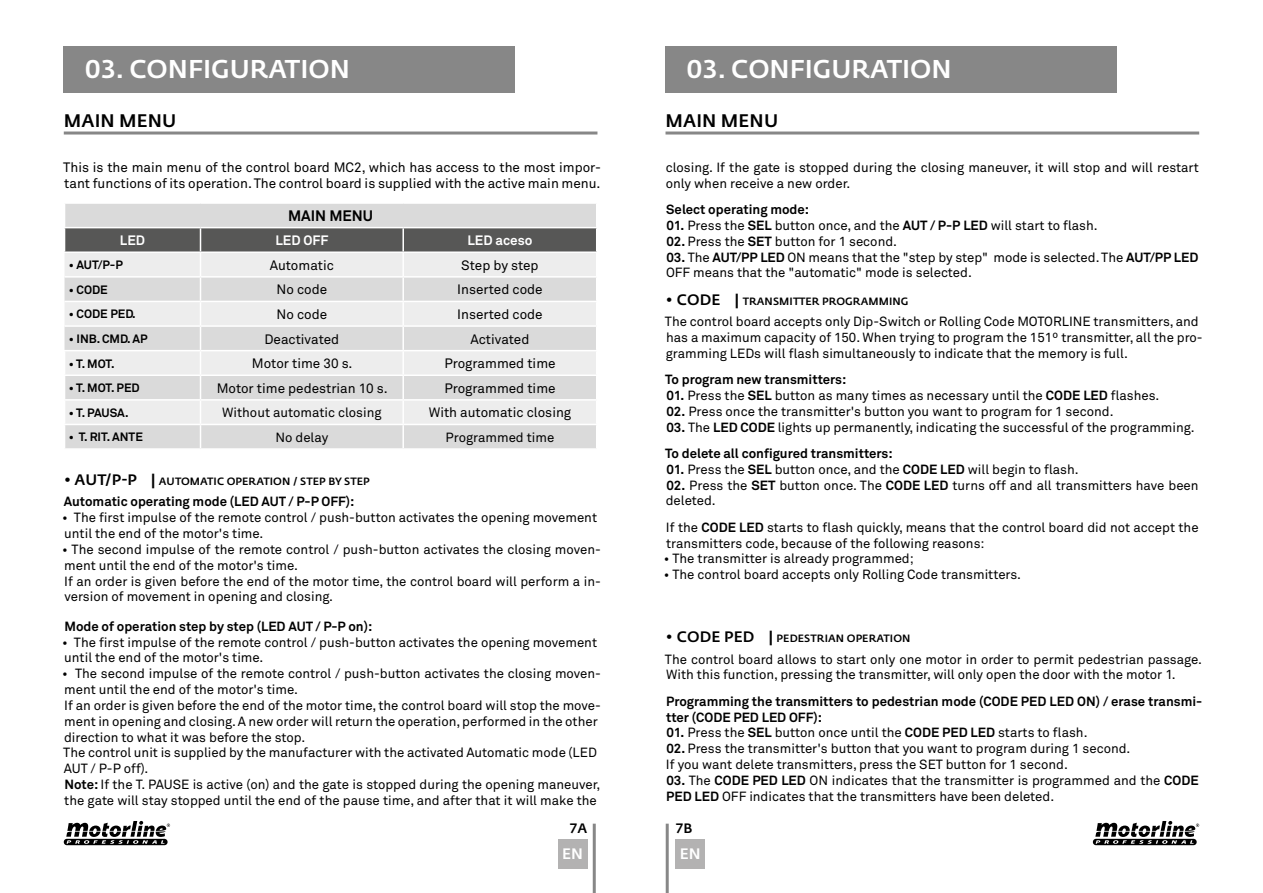
<style>
.page{position:relative;width:1263px;height:893px;background:#fff}
.page>*{position:absolute;margin:0;border:0;box-sizing:border-box;transform-origin:0 0}
.t1{font:500 25.5px "Fedra Sans Std";color:#fff}
.t2{font:500 18px "Fedra Sans Std";letter-spacing:.01em;color:#000}
.t3{font:700 15px "Akkurat Pro";color:#000}
.t4{font:500 15px "Fedra Sans Std";color:#fff}
.t5{font:13.5px/16.2px "Akkurat Pro";color:#000}
.t6{font:700 13.5px "Akkurat Pro";color:#fff}
.t7{font:500 13.5px "Fedra Sans Std";color:#000}
.t8{font:13.2px/15.9px "Akkurat Pro";color:#000}
.t9{font:700 13.2px/15.9px "Akkurat Pro";color:#000}
.t10{font:700 12px "Akkurat Pro";color:#000}
.t11{font:500 10.5px "Fedra Sans Std";letter-spacing:.01em;color:#000}
.s1{font-size:15px}
.s2{font-weight:700}
</style>
<div class="page">
<div style="left:665px;top:47px;width:452px;height:46px;background:#878787"></div>
<div style="left:64px;top:47px;width:451px;height:46px;background:#878787"></div>
<hr style="left:665px;top:132px;width:534px;height:3px;background:#878787">
<hr style="left:64px;top:132px;width:533px;height:3px;background:#878787">
<hr style="left:593px;top:824px;width:3px;height:69px;background:#878787">
<hr style="left:666px;top:824px;width:3px;height:69px;background:#878787">
<div style="left:675px;top:839px;width:30px;height:30px;background:#b3b2b2"></div>
<div style="left:558px;top:839px;width:29px;height:30px;background:#b3b2b2"></div>
<svg style="left:64px;top:204px;width:533px;height:244px;background:#d7d7d7"></svg>
<svg style="left:1093px;top:821px;width:106px;height:24px"></svg>
<svg style="left:64px;top:821px;width:106px;height:24px"></svg>
<h1 class="t1" style="left:85px;top:53px;width:266px">03. CONFIGURATION</h1>
<h1 class="t1" style="left:687px;top:53px;width:266px">03. CONFIGURATION</h1>
<h2 class="t2" style="left:64px;top:110px;width:114px">MAIN MENU</h2>
<h2 class="t2" style="left:666px;top:110px;width:114px">MAIN MENU</h2>
<p class="t5" style="left:63px;top:160px;width:539px">This is the main menu of the control board MC2, which has access to the most impor&shy;tant functions of its operation. The control board is supplied with the active main menu.</p>
<p class="t3" style="left:288px;top:207px;width:87px">MAIN MENU</p>
<p class="t6" style="left:120px;top:232px;width:27px">LED</p>
<p class="t6" style="left:275px;top:232px;width:54px">LED OFF</p>
<p class="t6" style="left:467px;top:232px;width:66px">LED aceso</p>
<p class="t10" style="left:69px;top:258px;width:56px">• AUT/P-P</p>
<p class="t5" style="left:270px;top:257px;width:66px">Automatic</p>
<p class="t5" style="left:461px;top:257px;width:79px">Step by step</p>
<p class="t10" style="left:69px;top:282px;width:41px">• CODE</p>
<p class="t5" style="left:276px;top:282px;width:52px">No code</p>
<p class="t5" style="left:457px;top:282px;width:87px">Inserted code</p>
<p class="t10" style="left:69px;top:307px;width:69px">• CODE PED.</p>
<p class="t5" style="left:276px;top:307px;width:52px">No code</p>
<p class="t5" style="left:457px;top:307px;width:87px">Inserted code</p>
<p class="t10" style="left:69px;top:331px;width:80px">• INB. CMD. AP</p>
<p class="t5" style="left:264px;top:331px;width:76px">Deactivated</p>
<p class="t5" style="left:470px;top:331px;width:60px">Activated</p>
<p class="t10" style="left:69px;top:356px;width:47px">• T. MOT.</p>
<p class="t5" style="left:252px;top:356px;width:102px">Motor time 30 s.</p>
<p class="t5" style="left:444px;top:356px;width:113px">Programmed time</p>
<p class="t10" style="left:69px;top:381px;width:72px">• T. MOT. PED</p>
<p class="t5" style="left:217px;top:380px;width:172px">Motor time pedestrian 10 s.</p>
<p class="t5" style="left:444px;top:380px;width:113px">Programmed time</p>
<p class="t10" style="left:69px;top:405px;width:61px">• T. PAUSA.</p>
<p class="t8" style="left:222px;top:405px;width:161px">Without automatic closing</p>
<p class="t5" style="left:429px;top:405px;width:144px">With automatic closing</p>
<p class="t10" style="left:69px;top:430px;width:76px">• T. RIT. ANTE</p>
<p class="t8" style="left:275px;top:430px;width:54px">No delay</p>
<p class="t8" style="left:446px;top:430px;width:110px">Programmed time</p>
<p class="t11" style="left:64px;top:475px;width:307px"><span class="s1">• AUT/P-P |</span> AUTOMATIC OPERATION / STEP BY STEP</p>
<p class="t9" style="left:64px;top:494px;width:292px">Automatic operating mode (LED AUT / P-P OFF):</p>
<p class="t8" style="left:62px;top:510px;width:536px">• The first impulse of the remote control / push-button activates the opening movement until the end of the motor's time.</p>
<p class="t8" style="left:62px;top:542px;width:540px">• The second impulse of the remote control / push-button activates the closing moven&shy;ment until the end of the motor's time.<br>If an order is given before the end of the motor time, the control board will perform a in&shy;version of movement in opening and closing.</p>
<p class="t9" style="left:64px;top:618px;width:309px">Mode of operation step by step (LED AUT / P-P on):</p>
<p class="t8" style="left:62px;top:634px;width:536px">• The first impulse of the remote control / push-button activates the opening movement until the end of the motor's time.</p>
<p class="t8" style="left:62px;top:666px;width:540px">• The second impulse of the remote control / push-button activates the closing moven&shy;ment until the end of the motor's time.<br>If an order is given before the end of the motor time, the control board will stop the move&shy;ment in opening and closing. A new order will return the operation, performed in the other direction to what it was before the stop.<br>The control unit is supplied by the manufacturer with the activated Automatic mode (LED AUT / P-P off).<br><span class="s2">Note:</span> If the T. PAUSE is active (on) and the gate is stopped during the opening maneuver, the gate will stay stopped until the end of the pause time, and after that it will make the</p>
<p class="t8" style="left:666px;top:160px;width:535px">closing. If the gate is stopped during the closing maneuver, it will stop and will restart only when receive a new order.</p>
<p class="t9" style="left:666px;top:202px;width:144px">Select operating mode:</p>
<p class="t8" style="left:666px;top:218px;width:433px"><span class="s2">01.</span> Press the <span class="s2">SEL</span> button once, and the <span class="s2">AUT / P-P LED</span> will start to flash.</p>
<p class="t8" style="left:666px;top:234px;width:232px"><span class="s2">02.</span> Press the <span class="s2">SET</span> button for 1 second.</p>
<p class="t8" style="left:666px;top:249px;width:534px"><span class="s2">03.</span> The <span class="s2">AUT/PP LED</span> ON means that the "step by step" mode is selected. The <span class="s2">AUT/PP LED<br></span>OFF means that the "automatic" mode is selected.</p>
<p class="t11" style="left:666px;top:294px;width:244px"><span class="s1">• CODE |</span> TRANSMITTER PROGRAMMING</p>
<p class="t8" style="left:665px;top:314px;width:539px">The control board accepts only Dip-Switch or Rolling Code MOTORLINE transmitters, and has a maximum capacity of 150. When trying to program the 151º transmitter, all the pro&shy;gramming LEDs will flash simultaneously to indicate that the memory is full.</p>
<p class="t9" style="left:665px;top:372px;width:183px">To program new transmitters:</p>
<p class="t8" style="left:666px;top:388px;width:494px"><span class="s2">01.</span> Press the <span class="s2">SEL</span> button as many times as necessary until the <span class="s2">CODE LED</span> flashes.</p>
<p class="t8" style="left:666px;top:403px;width:449px"><span class="s2">02.</span> Press once the transmitter's button you want to program for 1 second.</p>
<p class="t8" style="left:665px;top:414px;width:531px;line-height:26.4px"><span class="s2">03.</span> The <span class="s2">LED CODE</span> lights up permanently, indicating the successful of the programming.<br><span class="s2">To delete all configured transmitters:</span></p>
<p class="t8" style="left:666px;top:461px;width:414px"><span class="s2">01.</span> Press the <span class="s2">SEL</span> button once, and the <span class="s2">CODE LED</span> will begin to flash.</p>
<p class="t8" style="left:666px;top:477px;width:534px"><span class="s2">02.</span> Press the <span class="s2">SET</span> button once. The <span class="s2">CODE LED</span> turns off and all transmitters have been deleted.</p>
<p class="t8" style="left:666px;top:520px;width:534px">If the <span class="s2">CODE LED</span> starts to flash quickly, means that the control board did not accept the transmitters code, because of the following reasons:</p>
<p class="t8" style="left:664px;top:551px;width:251px">• The transmitter is already programmed;</p>
<p class="t8" style="left:664px;top:567px;width:359px">• The control board accepts only Rolling Code transmitters.</p>
<p class="t11" style="left:666px;top:632px;width:246px"><span class="s1">• CODE PED |</span> PEDESTRIAN OPERATION</p>
<p class="t8" style="left:665px;top:651px;width:539px">The control board allows to start only one motor in order to permit pedestrian passage.<br>With this function, pressing the transmitter, will only open the door with the motor 1.</p>
<p class="t9" style="left:666px;top:693px;width:538px">Programming the transmitters to pedestrian mode (CODE PED LED ON) / erase transmi&shy;tter (CODE PED LED OFF):</p>
<p class="t8" style="left:666px;top:725px;width:423px"><span class="s2">01.</span> Press the <span class="s2">SEL</span> button once until the <span class="s2">CODE PED LED</span> starts to flash.</p>
<p class="t8" style="left:666px;top:741px;width:466px"><span class="s2">02.</span> Press the transmitter's button that you want to program during 1 second.<br>If you want delete transmitters, press the SET button for 1 second.</p>
<p class="t8" style="left:666px;top:773px;width:534px"><span class="s2">03.</span> The <span class="s2">CODE PED LED</span> ON indicates that the transmitter is programmed and the <span class="s2">CODE<br>PED LED</span> OFF indicates that the transmitters have been deleted.</p>
<p class="t7" style="left:569px;top:820px;width:19px">7A</p>
<p class="t7" style="left:675px;top:820px;width:19px">7B</p>
<p class="t4" style="left:562px;top:845px;width:22px">EN</p>
<p class="t4" style="left:680px;top:845px;width:22px">EN</p>
</div>
